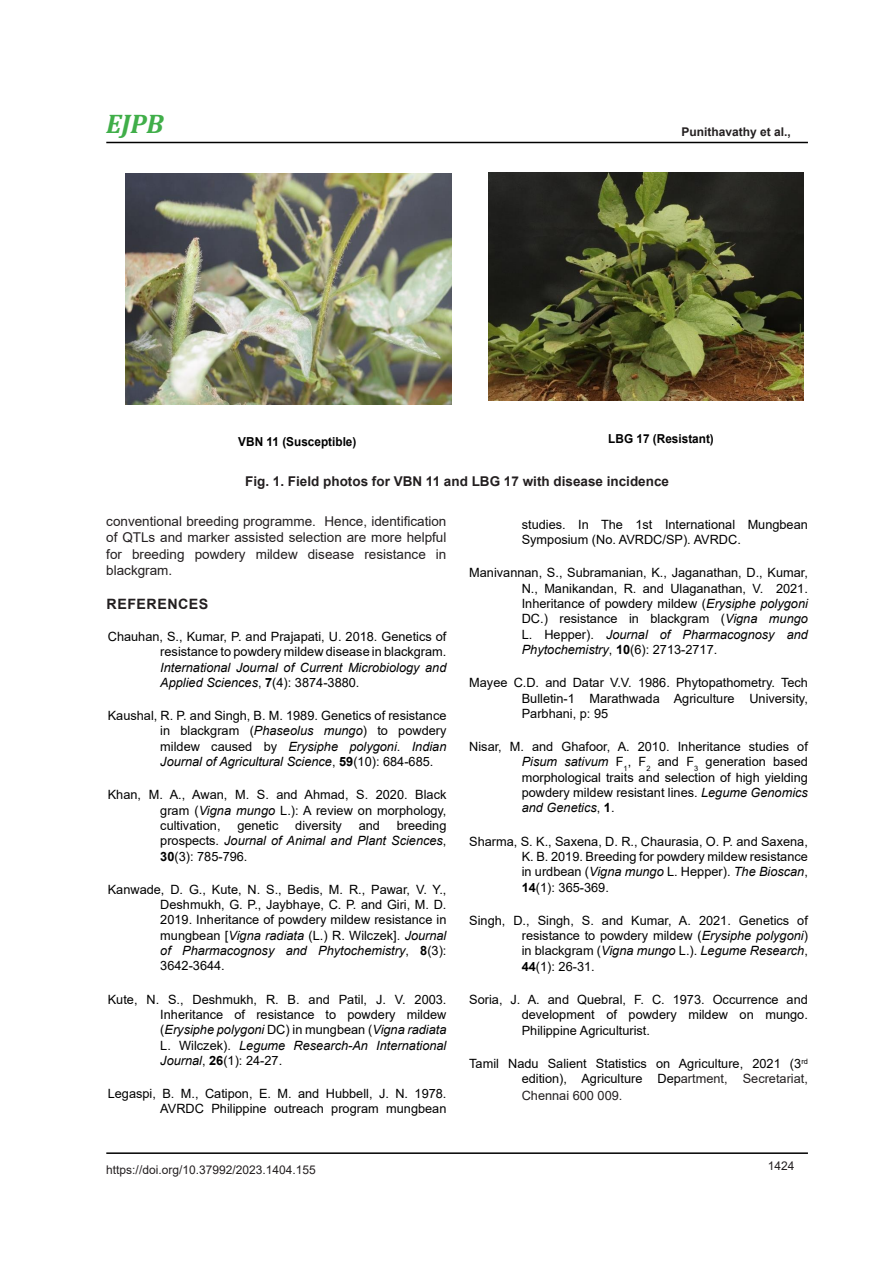
<style>
.page{position:relative;width:893px;height:1263px;background:#fff}
.page>*{position:absolute;margin:0;border:0;box-sizing:border-box;transform-origin:0 0}
.t1{font:italic 700 27px "Cambria";color:#40ae49}
.SubTitle{font:700 14.25px "Arial";letter-spacing:.035em;color:#231f20}
.body_text{font:13.5px/16.5px "Arial";color:#231f20;text-align:justify}
.body_text-2{font:700 13.5px "Arial";color:#231f20}
.References{font:12.75px/15.3px "Arial";color:#000;text-align:justify}
.References-2{font:12.75px "Arial";color:#231f20}
.t2{font:700 12.3px "Arial";color:#000;scale:.95 1}
.t3{font:12px "Arial";color:#231f20}
.t4{font:700 12px "Arial";color:#231f20}
.s1{font-style:italic}
.s2{font-weight:700}
.s3{color:#231f20}
</style>
<div class="page">
<hr style="left:106px;top:1152px;width:702px;height:2px;background:#000">
<hr style="left:106px;top:142px;width:702px;height:1px;background:#000">
<img style="left:488px;top:172px;width:315px;height:228px">
<img style="left:126px;top:173px;width:326px;height:231px">
<h1 class="t1" style="left:106px;top:105px;width:59px">EJPB</h1>
<p class="t4" style="left:681px;top:123px;width:111px">Punithavathy et al.,</p>
<p class="t2" style="left:238px;top:433px;width:126px">VBN 11 (Susceptible)</p>
<p class="t2" style="left:608px;top:430px;width:113px">LBG 17 (Resistant)</p>
<p class="body_text-2" style="left:245px;top:472px;width:425px">Fig. 1. Field photos for VBN 11 and LBG 17 with disease incidence</p>
<p class="body_text" style="left:106px;top:513px;width:342px">conventional breeding programme. Hence, identification of QTLs and marker assisted selection are more helpful for breeding powdery mildew disease resistance in blackgram.</p>
<p class="SubTitle" style="left:107px;top:594px;width:103px">REFERENCES</p>
<p class="References" style="left:160px;top:629px;width:288px;text-indent:-52px">Chauhan, S., Kumar, P. and Prajapati, U. 2018. Genetics of resistance to powdery mildew disease in blackgram.<br><span class="s1">International Journal of Current Microbiology and Applied Sciences</span>, <span class="s2">7</span>(4): 3874-3880.</p>
<p class="References" style="left:160px;top:708px;width:288px;text-indent:-52px">Kaushal, R. P. and Singh, B. M. 1989. Genetics of resistance in blackgram (<span class="s1">Phaseolus mungo</span>) to powdery mildew caused by <span class="s1">Erysiphe polygoni</span>. <span class="s1">Indian Journal of Agricultural Science</span>, <span class="s2">59</span>(10): 684-685.</p>
<p class="References" style="left:160px;top:787px;width:288px;text-indent:-52px">Khan, M. A., Awan, M. S. and Ahmad, S. 2020. Black gram (<span class="s1">Vigna mungo</span> L.): A review on morphology, cultivation,</p>
<p class="References" style="left:160px;top:818px;width:288px;text-indent:237px">breeding prospects. <span class="s1">Journal of Animal and Plant Sciences</span>, <span class="s2">30</span>(3): 785-796.</p>
<p class="References" style="left:160px;top:882px;width:288px;text-indent:-52px">Kanwade, D. G., Kute, N. S., Bedis, M. R., Pawar, V. Y., Deshmukh, G. P., Jaybhaye, C. P. and Giri, M. D.<br>2019. Inheritance of powdery mildew resistance in mungbean [<span class="s1">Vigna radiata</span> (L.) R. Wilczek]. <span class="s1">Journal of Pharmacognosy and Phytochemistry</span>, <span class="s2">8</span>(3):<br>3642-3644.</p>
<p class="References" style="left:160px;top:991px;width:288px;text-indent:-52px">Kute, N. S., Deshmukh, R. B. and Patil, J. V. 2003.<br>Inheritance of resistance to powdery mildew (<span class="s1">Erysiphe polygoni</span> DC) in mungbean (<span class="s1">Vigna radiata </span>L. Wilczek). <span class="s1">Legume Research-An International Journal</span>, <span class="s2">26</span>(1): 24-27.</p>
<p class="References" style="left:108px;top:1086px;width:340px;text-align:right">Legaspi, B. M., Catipon, E. M. and Hubbell, J. N. 1978.<br>AVRDC Philippine outreach program mungbean</p>
<p class="References" style="left:237px;top:818px;width:43px">genetic</p>
<p class="References" style="left:295px;top:818px;width:48px">diversity</p>
<p class="References" style="left:359px;top:818px;width:23px">and</p>
<p class="t3" style="left:106px;top:1161px;width:211px">https://doi.org/10.37992/2023.1404.155</p>
<p class="References" style="left:522px;top:517px;width:288px">studies. In The 1st International Mungbean<br>Symposium (No. AVRDC/SP). AVRDC.</p>
<p class="References" style="left:522px;top:565px;width:288px;text-indent:-52px">Manivannan, S., Subramanian, K., Jaganathan, D., Kumar, N., Manikandan, R. and Ulaganathan, V. 2021.<br>Inheritance of powdery mildew (<span class="s1">Erysiphe polygoni </span>DC.) resistance in blackgram (<span class="s1">Vigna mungo </span>L. Hepper). <span class="s1">Journal of Pharmacognosy and Phytochemistry</span>, <span class="s2">10</span>(6): 2713-2717.</p>
<p class="References" style="left:522px;top:675px;width:288px;text-indent:-52px">Mayee C.D. and Datar V.V. 1986. Phytopathometry. Tech Bulletin-1 Marathwada Agriculture University, Parbhani, p: 95</p>
<p class="References" style="left:522px;top:739px;width:288px;text-indent:-52px">Nisar, M. and Ghafoor, A. 2010. Inheritance studies of <span class="s1">Pisum sativum</span> F<sub>1</sub>, F<sub>2</sub> and F<sub>3</sub> generation based morphological traits and selection of high yielding powdery mildew resistant lines. <span class="s1">Legume Genomics and Genetics</span>, <span class="s2">1</span>.</p>
<p class="References" style="left:522px;top:833px;width:288px;text-indent:-52px">Sharma, S. K., Saxena, D. R., Chaurasia, O. P. and Saxena, K. B. 2019. Breeding for powdery mildew resistance in urdbean (<span class="s1">Vigna mungo</span> L. Hepper). <span class="s1">The Bioscan</span>, <span class="s2">14</span>(1): 365-369.</p>
<p class="References" style="left:522px;top:913px;width:288px;text-indent:-52px">Singh, D., Singh, S. and Kumar, A. 2021. Genetics of resistance to powdery mildew (<span class="s1">Erysiphe polygoni</span>) in blackgram (<span class="s1">Vigna mungo</span> L.). <span class="s1">Legume Research</span>, <span class="s2">44</span>(1): 26-31.</p>
<p class="References" style="left:522px;top:992px;width:288px;text-indent:-52px">Soria, J. A. and Quebral, F. C. 1973. Occurrence and development of powdery mildew on mungo.<br>Philippine Agriculturist.</p>
<p class="References" style="left:469px;top:1056px;width:340px;text-align:right">Tamil Nadu Salient Statistics on Agriculture, 2021 (3<sup>rd </sup>edition), Agriculture Dep<span class="s3">artment, Secretariat,</span></p>
<p class="References-2" style="left:522px;top:1086px;width:102px">Chennai 600 009.</p>
<p class="t3" style="left:768px;top:1157px;width:28px">1424</p>
</div>
